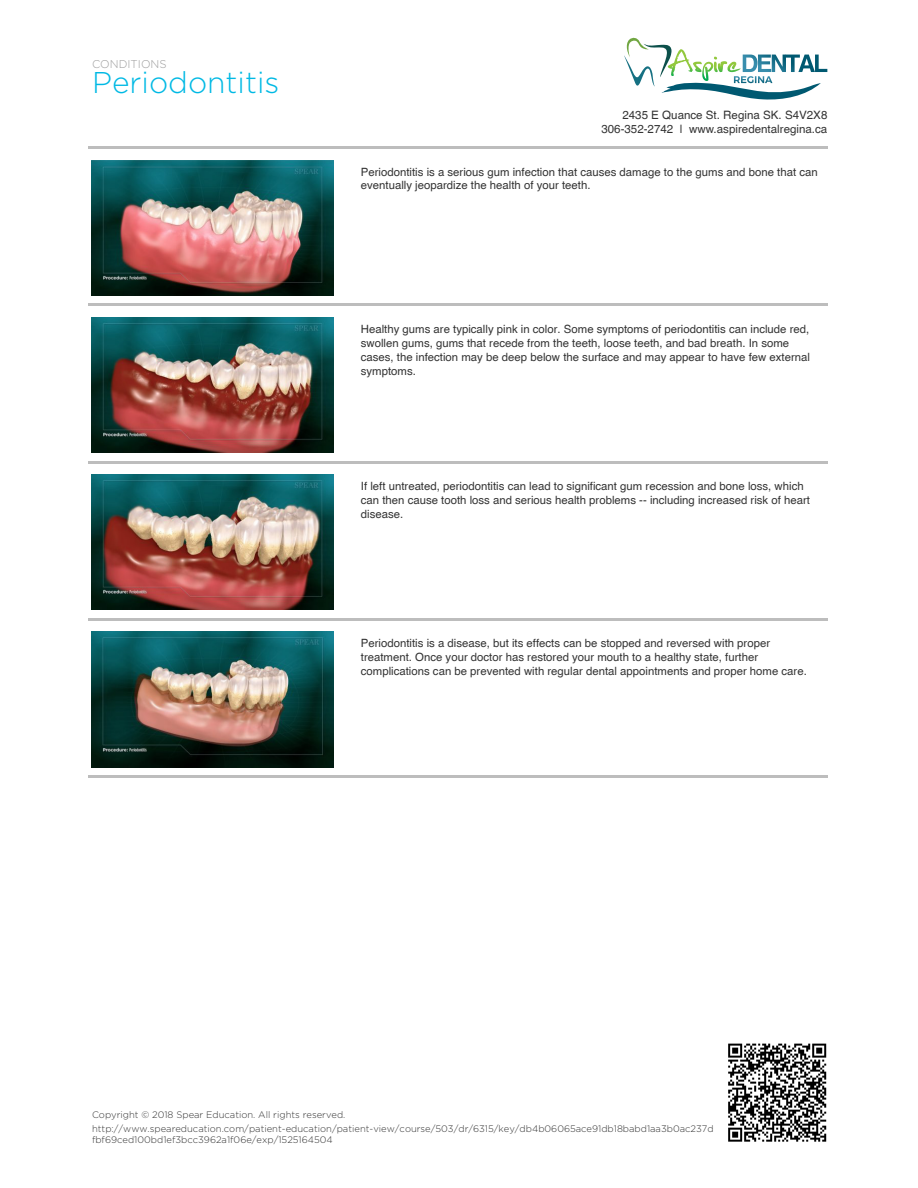
<style>
.page{position:relative;width:918px;height:1188px;background:#fff}
.page>*{position:absolute;margin:0;border:0;box-sizing:border-box;transform-origin:0 0}
.t1{font:300 30px "Gotham HTF";color:#00b9e4}
.t2{font:11.55px/14px "Helvetica";color:#333;text-align:right}
.t3{font:11.4px/14px "Helvetica";color:#333}
.t4{font:300 11.25px "Gotham HTF";color:#9c9c9c}
.t5{font:300 9.45px/11.4px "Gotham HTF";color:#333}
</style>
<div class="page">
<svg style="left:728px;top:1043px;width:99px;height:99px"></svg>
<svg style="left:728px;top:1044px;width:98px;height:98px"></svg>
<hr style="left:89px;top:147px;width:739px;height:2px;background:#bdbdbd">
<img style="left:92px;top:160px;width:242px;height:136px">
<hr style="left:89px;top:304px;width:739px;height:2px;background:#bdbdbd">
<img style="left:92px;top:317px;width:242px;height:136px">
<hr style="left:89px;top:461px;width:739px;height:2px;background:#bdbdbd">
<img style="left:92px;top:475px;width:242px;height:135px">
<hr style="left:89px;top:618px;width:739px;height:2px;background:#bdbdbd">
<img style="left:92px;top:632px;width:242px;height:135px">
<hr style="left:89px;top:775px;width:739px;height:3px;background:#bdbdbd">
<svg style="left:624px;top:37px;width:203px;height:63px"></svg>
<p class="t4" style="left:92px;top:58px;width:76px">CONDITIONS</p>
<h1 class="t1" style="left:92px;top:66px;width:189px">Periodontitis</h1>
<p class="t2" style="left:601px;top:108px;width:228px">2435 E Quance St. Regina SK. S4V2X8<br>306-352-2742 | www.aspiredentalregina.ca</p>
<p class="t3" style="left:361px;top:164px;width:458px">Periodontitis is a serious gum infection that causes damage to the gums and bone that can eventually jeopardize the health of your teeth.</p>
<p class="t3" style="left:361px;top:321px;width:451px">Healthy gums are typically pink in color. Some symptoms of periodontitis can include red, swollen gums, gums that recede from the teeth, loose teeth, and bad breath. In some cases, the infection may be deep below the surface and may appear to have few external symptoms.</p>
<p class="t3" style="left:361px;top:479px;width:451px">If left untreated, periodontitis can lead to significant gum recession and bone loss, which can then cause tooth loss and serious health problems -- including increased risk of heart disease.</p>
<p class="t3" style="left:361px;top:636px;width:448px">Periodontitis is a disease, but its effects can be stopped and reversed with proper treatment. Once your doctor has restored your mouth to a healthy state, further complications can be prevented with regular dental appointments and proper home care.</p>
<p class="t5" style="left:92px;top:1109px;width:255px">Copyright © 2018 Spear Education. All rights reserved.</p>
<p class="t5" style="left:92px;top:1123px;width:623px">http://www.speareducation.com/patient-education/patient-view/course/503/dr/6315/key/db4b06065ace91db18babd1aa3b0ac237d fbf69ced100bd1ef3bcc3962a1f06e/exp/1525164504</p>
</div>
